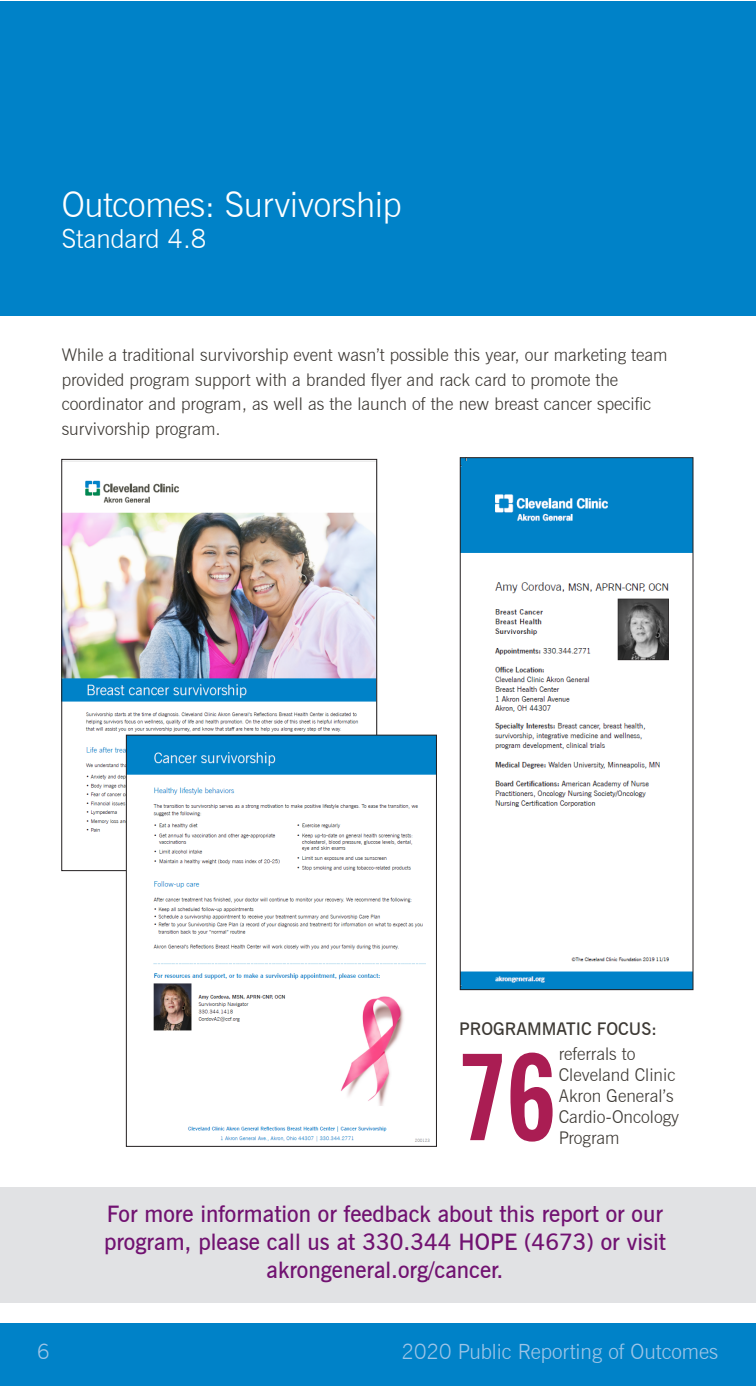
<style>
.page{position:relative;width:756px;height:1386px;background:#fff}
.page>*{position:absolute;margin:0;border:0;box-sizing:border-box;transform-origin:0 0}
.t1{font:700 condensed 119px "News Gothic BT";color:#aa1d53}
.t2{font:300 35px "News Gothic BT";letter-spacing:-.01em;color:#fff}
.t3{font:300 26.25px "News Gothic BT";color:#fff}
.t4{font:600 22.75px/28px "News Gothic BT";color:#711271;text-align:center}
.t5{font:300 21px "News Gothic BT";color:#9fc5e7}
.t6{font:300 17.5px/21px "News Gothic BT";color:#3d3934}
.t7{font:600 17.5px "News Gothic BT";color:#3d3934}
</style>
<div class="page">
<div style="left:0;top:1187px;width:756px;height:116px;background:#e1e2e4"></div>
<div style="left:0;top:1324px;width:756px;height:62px;background:#0082c8"></div>
<div style="left:0;top:1px;width:756px;height:315px;background:#0082c8"></div>
<img style="left:64px;top:461px;width:311px;height:408px">
<img style="left:462px;top:459px;width:229px;height:529px">
<div style="left:460px;top:457px;width:233px;height:533px;border:1px solid #231f20"></div>
<img style="left:128px;top:737px;width:307px;height:405px">
<div style="left:126px;top:735px;width:311px;height:412px;border:1px solid #231f20"></div>
<h2 class="t2" style="left:62px;top:183px;width:341px">Outcomes: Survivorship</h2>
<h3 class="t3" style="left:62px;top:223px;width:146px">Standard 4.8</h3>
<p class="t6" style="left:62px;top:342px;width:607px;line-height:24.5px">While a traditional survivorship event wasn’t possible this year, our marketing team provided program support with a branded flyer and rack card to promote the coordinator and program, as well as the launch of the new breast cancer specific survivorship program.</p>
<p class="t5" style="left:37px;top:1339px;width:14px">6</p>
<p class="t7" style="left:459px;top:1018px;width:199px">PROGRAMMATIC FOCUS:</p>
<h1 class="t1" style="left:459px;top:1025px;width:99px">76</h1>
<p class="t6" style="left:559px;top:1043px;width:122px">referrals to<br>Cleveland Clinic<br>Akron General’s<br>Cardio-Oncology<br>Program</p>
<h3 class="t4" style="left:104px;top:1200px;width:563px">For more information or feedback about this report or our program, please call us at 330.344 HOPE (4673) or visit akrongeneral.org/cancer.</h3>
<p class="t5" style="left:402px;top:1339px;width:318px">2020 Public Reporting of Outcomes</p>
</div>
